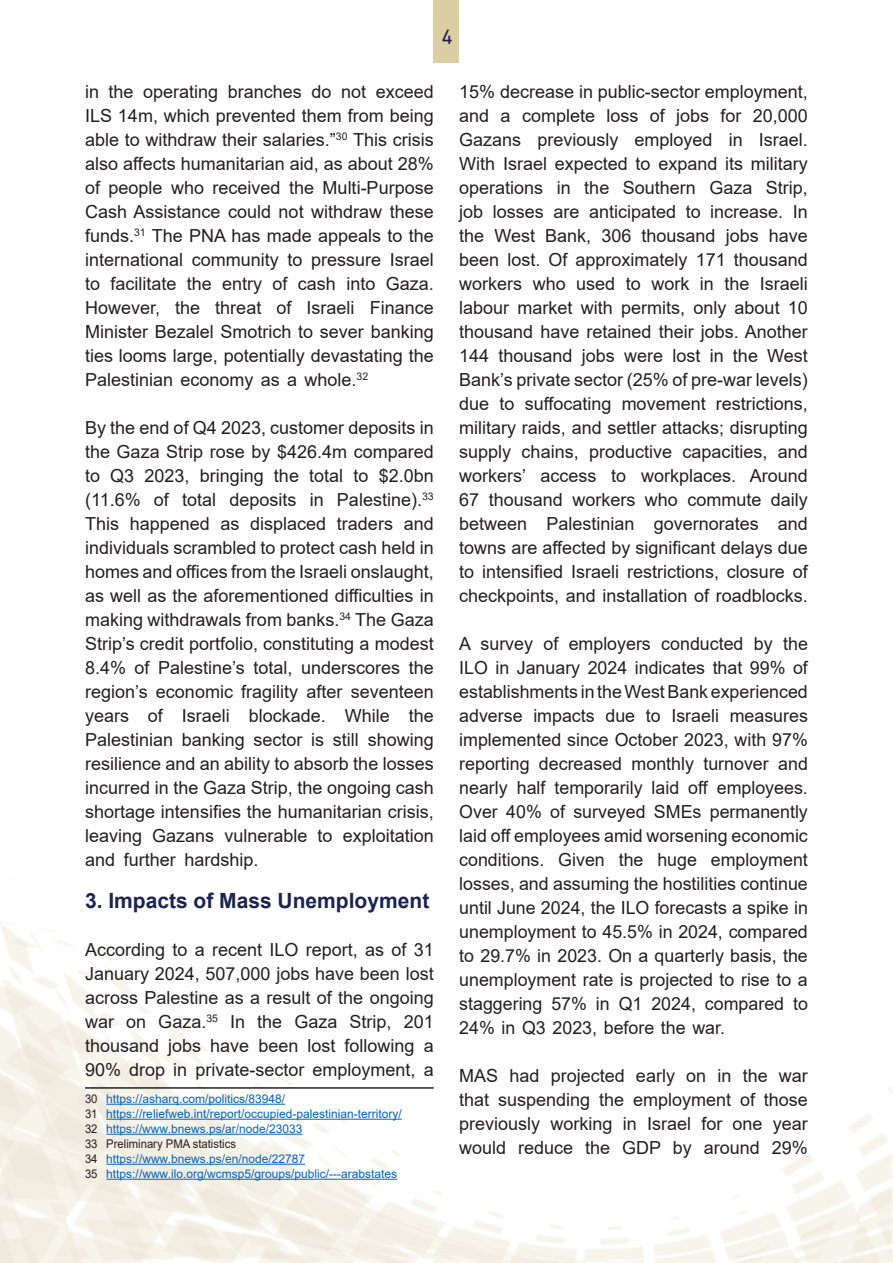
<style>
.page{position:relative;width:893px;height:1263px;background:#fff}
.page>*{position:absolute;margin:0;border:0;box-sizing:border-box;transform-origin:0 0}
.t1{font:700 21px "Arial";color:#1b2350}
.t2{font:21px "DIN Next LT Arabic";color:#1c2250}
.t3{font:18px/24px "Arial";color:#231f20;text-align:justify}
.footnote3_2024{font:12px "Arial";color:#0563c1}
.footnote3_2024-2{font:12px "Arial";color:#231f20;scale:.94 1}
.s1{color:#231f20}
</style>
<div class="page">
<div style="left:434px;top:0;width:25px;height:63px;background:#dbcea3"></div>
<hr style="left:85px;top:1087px;width:349px;height:2px;background:#231f20">
<hr style="left:106px;top:1104px;width:179px;height:1px;background:#0563c1">
<hr style="left:106px;top:1119px;width:296px;height:1px;background:#0563c1">
<hr style="left:106px;top:1134px;width:196px;height:1px;background:#0563c1">
<hr style="left:106px;top:1164px;width:199px;height:1px;background:#0563c1">
<hr style="left:106px;top:1179px;width:291px;height:1px;background:#0563c1">
<p class="t2" style="left:442px;top:24px;width:13px">4</p>
<p class="t3" style="left:85px;top:80px;width:350px">in the operating branches do not exceed ILS 14m, which prevented them from being able to withdraw their salaries.”<sup>30</sup> This crisis also affects humanitarian aid, as about 28% of people who received the Multi-Purpose Cash Assistance could not withdraw these funds.<sup>31</sup> The PNA has made appeals to the international community to pressure Israel to facilitate the entry of cash into Gaza.<br>However, the threat of Israeli Finance Minister Bezalel Smotrich to sever banking ties looms large, potentially devastating the Palestinian economy as a whole.<sup>32</sup></p>
<p class="t3" style="left:85px;top:416px;width:350px">By the end of Q4 2023, customer deposits in the Gaza Strip rose by $426.4m compared to Q3 2023, bringing the total to $2.0bn (11.6% of total deposits in Palestine).<sup>33<br></sup>This happened as displaced traders and individuals scrambled to protect cash held in homes and offices from the Israeli onslaught, as well as the aforementioned difficulties in making withdrawals from banks.<sup>34</sup> The Gaza Strip’s credit portfolio, constituting a modest 8.4% of Palestine’s total, underscores the region’s economic fragility after seventeen years of Israeli blockade. While the Palestinian banking sector is still showing resilience and an ability to absorb the losses incurred in the Gaza Strip, the ongoing cash shortage intensifies the humanitarian crisis, leaving Gazans vulnerable to exploitation and further hardship.</p>
<p class="t1" style="left:85px;top:886px;width:346px">3. Impacts of Mass Unemployment</p>
<p class="t3" style="left:85px;top:938px;width:350px">According to a recent ILO report, as of 31<br>January 2024, 507,000 jobs have been lost across Palestine as a result of the ongoing war on Gaza.<sup>35</sup> In the Gaza Strip, 201 thousand jobs have been lost following a 90% drop in private-sector employment, a</p>
<p class="footnote3_2024" style="left:85px;top:1090px;width:202px"><span class="s1">30</span> https://asharq.com/politics/83948/</p>
<p class="footnote3_2024" style="left:85px;top:1105px;width:318px"><span class="s1">31</span> https://reliefweb.int/report/occupied-palestinian-territory/</p>
<p class="footnote3_2024" style="left:85px;top:1120px;width:219px"><span class="s1">32</span> https://www.bnews.ps/ar/node/23033</p>
<p class="footnote3_2024-2" style="left:85px;top:1135px;width:162px">33 Preliminary PMA statistics</p>
<p class="footnote3_2024" style="left:85px;top:1150px;width:222px"><span class="s1">34</span> https://www.bnews.ps/en/node/22787</p>
<p class="footnote3_2024" style="left:85px;top:1165px;width:314px"><span class="s1">35</span> https://www.ilo.org/wcmsp5/groups/public/---arabstates</p>
<p class="t3" style="left:459px;top:80px;width:350px">15% decrease in public-sector employment, and a complete loss of jobs for 20,000<br>Gazans previously employed in Israel.<br>With Israel expected to expand its military operations in the Southern Gaza Strip, job losses are anticipated to increase. In the West Bank, 306 thousand jobs have been lost. Of approximately 171 thousand workers who used to work in the Israeli labour market with permits, only about 10 thousand have retained their jobs. Another 144 thousand jobs were lost in the West Bank’s private sector (25% of pre-war levels) due to suffocating movement restrictions, military raids, and settler attacks; disrupting supply chains, productive capacities, and workers’ access to workplaces. Around 67 thousand workers who commute daily between Palestinian governorates and towns are affected by significant delays due to intensified Israeli restrictions, closure of checkpoints, and installation of roadblocks.</p>
<p class="t3" style="left:459px;top:632px;width:350px">A survey of employers conducted by the ILO in January 2024 indicates that 99% of establishments in the West Bank experienced adverse impacts due to Israeli measures implemented since October 2023, with 97% reporting decreased monthly turnover and nearly half temporarily laid off employees.<br>Over 40% of surveyed SMEs permanently laid off employees amid worsening economic conditions. Given the huge employment losses, and assuming the hostilities continue until June 2024, the ILO forecasts a spike in unemployment to 45.5% in 2024, compared to 29.7% in 2023. On a quarterly basis, the unemployment rate is projected to rise to a staggering 57% in Q1 2024, compared to 24% in Q3 2023, before the war.</p>
<p class="t3" style="left:459px;top:1064px;width:350px">MAS had projected early on in the war that suspending the employment of those previously working in Israel for one year would reduce the GDP by around 29%</p>
</div>
